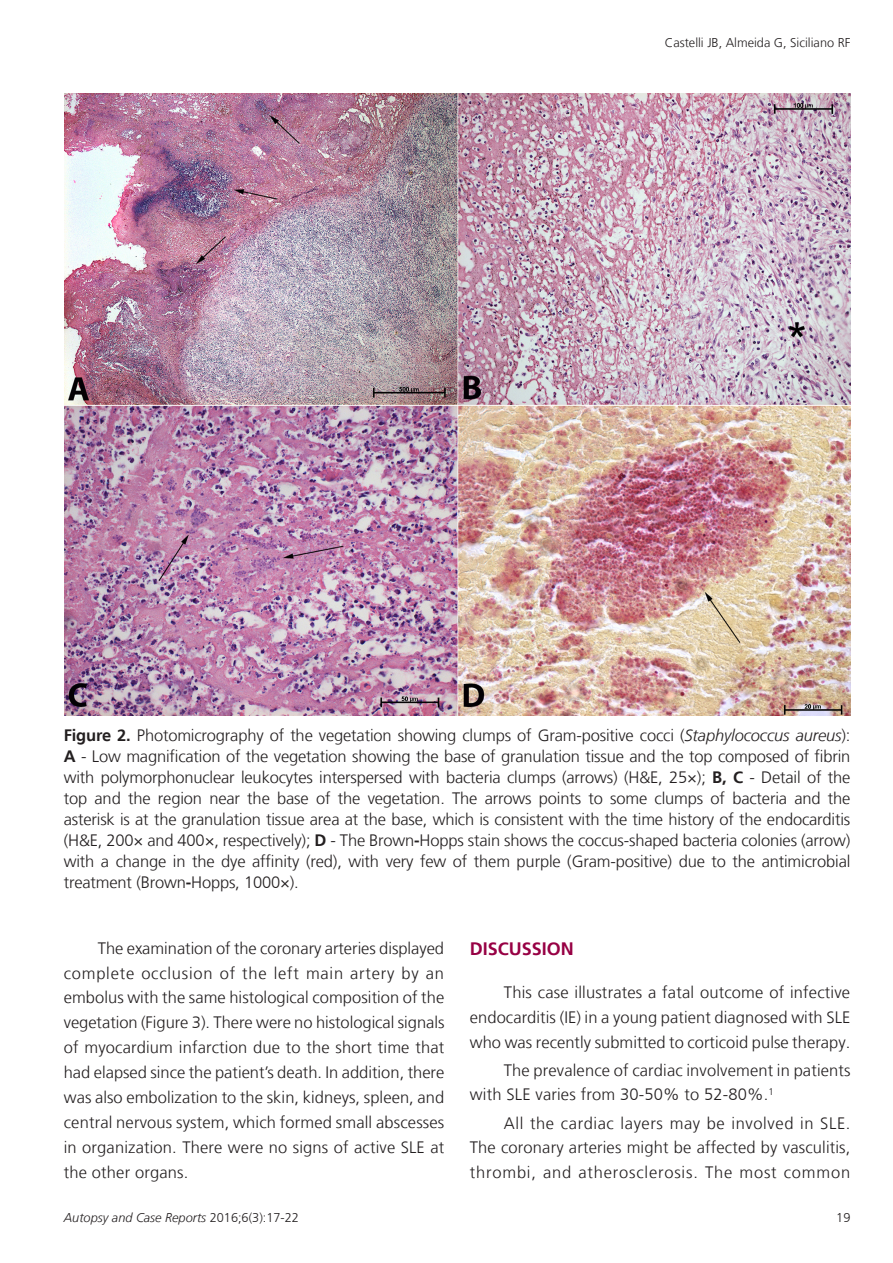
<style>
.page{position:relative;width:893px;height:1263px;background:#fff}
.page>*{position:absolute;margin:0;border:0;box-sizing:border-box;transform-origin:0 0}
.Heading1{font:700 18px "Frutiger LT";color:#970044}
.Paragraph{font:300 16.5px/24.9px "Frutiger LT";letter-spacing:.01em;color:#231f20;text-align:justify}
.FigureCaption{font:300 16.5px/21px "Frutiger LT";letter-spacing:-.01em;color:#231f20;text-align:justify}
.RunningHeader{font:italic 300 12.75px "Frutiger LT";color:#231f20}
.RunningAuthorsAlt{font:300 12.75px "Frutiger LT";color:#231f20}
.Numbering{font:300 12.75px "Frutiger LT";color:#231f20}
.s1{font-weight:700}
.s2{font-style:italic}
.s3{font-style:normal}
</style>
<div class="page">
<img style="left:64px;top:94px;width:786px;height:622px">
<p class="RunningAuthorsAlt" style="left:665px;top:35px;width:187px">Castelli JB, Almeida G, Siciliano RF</p>
<p class="FigureCaption" style="left:64px;top:725px;width:788px"><span class="s1">Figure 2.</span> Photomicrography of the vegetation showing clumps of Gram-positive cocci (<span class="s2">Staphylococcus aureus</span>):<br><span class="s1">A</span> - Low magnification of the vegetation showing the base of granulation tissue and the top composed of fibrin with polymorphonuclear leukocytes interspersed with bacteria clumps (arrows) (H&amp;E, 25×); <span class="s1">B, C</span> - Detail of the top and the region near the base of the vegetation. The arrows points to some clumps of bacteria and the asterisk is at the granulation tissue area at the base, which is consistent with the time history of the endocarditis (H&amp;E, 200× and 400×, respectively); <span class="s1">D</span> - The Brown<span class="s1">-</span>Hopps stain shows the coccus-shaped bacteria colonies (arrow) with a change in the dye affinity (red), with very few of them purple (Gram-positive) due to the antimicrobial treatment (Brown<span class="s1">‑</span>Hopps, 1000×).</p>
<p class="Paragraph" style="left:64px;top:936px;width:382px;text-indent:34px">The examination of the coronary arteries displayed complete occlusion of the left main artery by an embolus with the same histological composition of the vegetation (Figure 3). There were no histological signals of myocardium infarction due to the short time that had elapsed since the patient’s death. In addition, there was also embolization to the skin, kidneys, spleen, and central nervous system, which formed small abscesses in organization. There were no signs of active SLE at the other organs.</p>
<p class="Heading1" style="left:470px;top:938px;width:106px">DISCUSSION</p>
<p class="Paragraph" style="left:470px;top:980px;width:382px;text-indent:34px">This case illustrates a fatal outcome of infective endocarditis (IE) in a young patient diagnosed with SLE who was recently submitted to corticoid pulse therapy.</p>
<p class="Paragraph" style="left:470px;top:1058px;width:382px;text-indent:34px">The prevalence of cardiac involvement in patients with SLE varies from 30-50% to 52-80%.<sup>1</sup></p>
<p class="Paragraph" style="left:470px;top:1111px;width:382px;text-indent:34px">All the cardiac layers may be involved in SLE.<br>The coronary arteries might be affected by vasculitis, thrombi, and atherosclerosis. The most common</p>
<p class="RunningHeader" style="left:64px;top:1210px;width:237px">Autopsy and Case Reports <span class="s3">2016;6(3):17-22</span></p>
<p class="Numbering" style="left:836px;top:1210px;width:16px">19</p>
</div>
